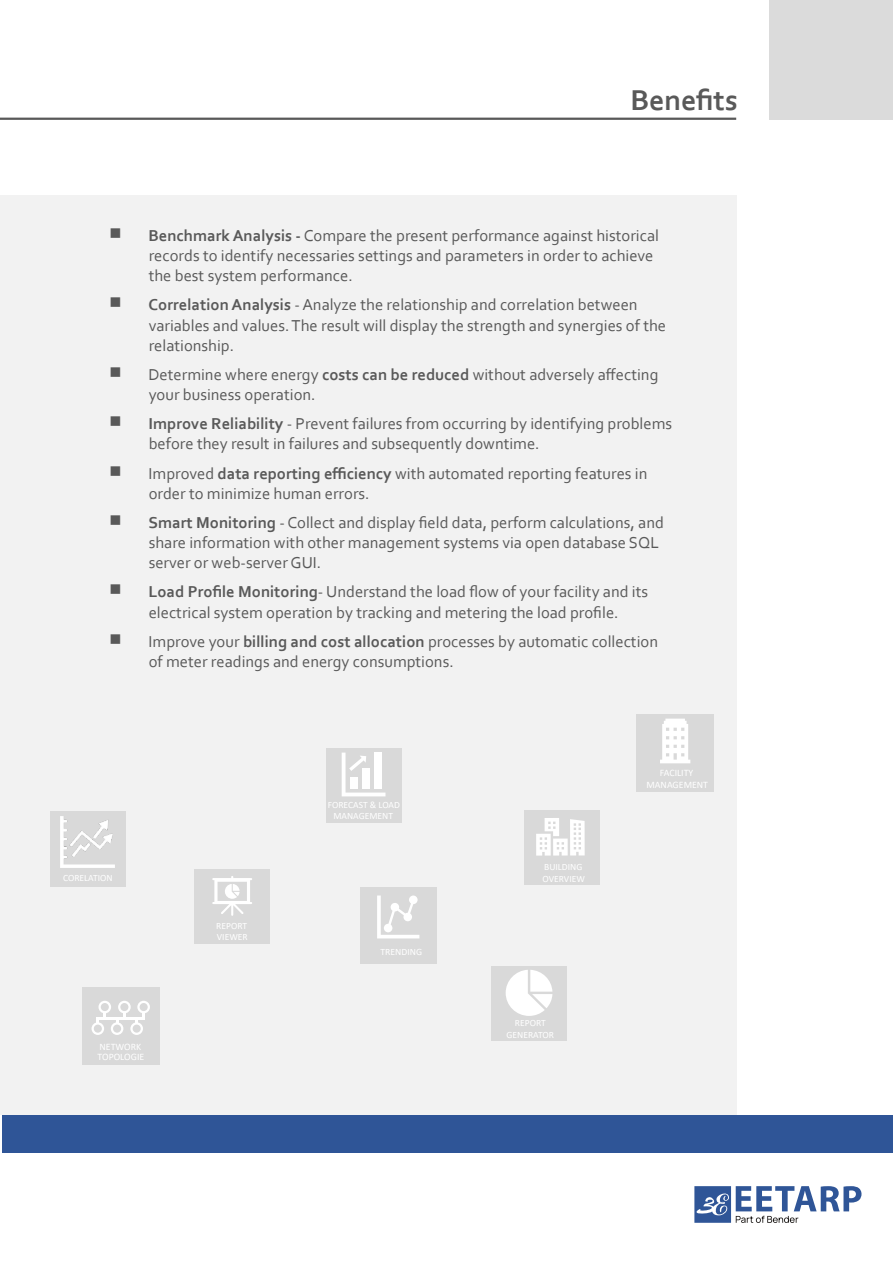
<style>
.page{position:relative;width:893px;height:1263px;background:#fff}
.page>*{position:absolute;margin:0;border:0;box-sizing:border-box;transform-origin:0 0}
.t1{font:700 30px "Corbel";color:#595959}
.t2{font:16.5px/20.1px "Corbel";color:#595959}
.t3{font:9.9px/11.7px "Calibri";color:#fff;text-align:center}
.t4{font:9.6px/11.2px "Calibri";color:#fff;text-align:center}
.s1{font-family:"Myanmar Text";font-size:22.5px}
.s2{font-weight:700}
</style>
<div class="page">
<div style="left:2px;top:1116px;width:891px;height:37px;background:#2f5597"></div>
<div style="left:770px;top:1px;width:123px;height:119px;background:#dbdbdb"></div>
<hr style="left:0;top:118px;width:736px;height:2px;background:#595959">
<div style="left:0;top:195px;width:736px;height:919px;background:#f2f2f2"></div>
<div style="left:491px;top:966px;width:76px;height:75px;background:#d9d9d9"></div>
<svg style="left:506px;top:970px;width:46px;height:46px"></svg>
<div style="left:524px;top:810px;width:76px;height:75px;background:#d9d9d9"></div>
<svg style="left:536px;top:818px;width:49px;height:38px"></svg>
<div style="left:326px;top:748px;width:75px;height:75px;background:#d9d9d9"></div>
<svg style="left:342px;top:753px;width:44px;height:43px"></svg>
<div style="left:194px;top:869px;width:76px;height:75px;background:#d9d9d9"></div>
<svg style="left:212px;top:876px;width:40px;height:40px"></svg>
<div style="left:636px;top:714px;width:77px;height:77px;background:#d9d9d9"></div>
<svg style="left:660px;top:719px;width:30px;height:44px"></svg>
<div style="left:82px;top:988px;width:77px;height:77px;background:#d9d9d9"></div>
<svg style="left:92px;top:1001px;width:58px;height:34px"></svg>
<div style="left:50px;top:812px;width:75px;height:75px;background:#d9d9d9"></div>
<img style="left:61px;top:817px;width:53px;height:50px">
<div style="left:360px;top:887px;width:77px;height:77px;background:#d9d9d9"></div>
<svg style="left:377px;top:895px;width:42px;height:43px"></svg>
<svg style="left:694px;top:1186px;width:168px;height:37px"></svg>
<h1 class="t1" style="left:630px;top:87px;width:109px">Benefits</h1>
<p class="t2" style="left:149px;top:227px;width:512px;text-indent:-40px"><span class="s1">◼</span> <span class="s2">Benchmark Analysis -</span> Compare the present performance against historical records to identify necessaries settings and parameters in order to achieve the best system performance.</p>
<p class="t2" style="left:149px;top:296px;width:519px;text-indent:-40px"><span class="s1">◼</span> <span class="s2">Correlation Analysis</span> - Analyze the relationship and correlation between variables and values. The result will display the strength and synergies of the relationship.</p>
<p class="t2" style="left:149px;top:366px;width:511px;text-indent:-40px"><span class="s1">◼</span> Determine where energy <span class="s2">costs can be reduced</span> without adversely affecting your business operation.</p>
<p class="t2" style="left:149px;top:415px;width:525px;text-indent:-40px"><span class="s1">◼</span> <span class="s2">Improve Reliability</span> - Prevent failures from occurring by identifying problems before they result in failures and subsequently downtime.</p>
<p class="t2" style="left:149px;top:464px;width:500px;text-indent:-40px"><span class="s1">◼</span> Improved <span class="s2">data reporting efficiency</span> with automated reporting features in order to minimize human errors.</p>
<p class="t2" style="left:149px;top:514px;width:517px;text-indent:-40px"><span class="s1">◼</span> <span class="s2">Smart Monitoring</span> - Collect and display field data, perform calculations, and share information with other management systems via open database SQL server or web-server GUI.</p>
<p class="t2" style="left:149px;top:583px;width:501px;text-indent:-40px"><span class="s1">◼</span> <span class="s2">Load Profile Monitoring</span>- Understand the load flow of your facility and its electrical system operation by tracking and metering the load profile.</p>
<p class="t2" style="left:149px;top:633px;width:511px;text-indent:-40px"><span class="s1">◼</span> Improve your <span class="s2">billing and cost allocation</span> processes by automatic collection of meter readings and energy consumptions.</p>
<p class="t4" style="left:63px;top:872px;width:51px">CORELATION</p>
<p class="t3" style="left:98px;top:1042px;width:48px;line-height:10.6px;text-align:left">NETWORK<br>TOPOLOGIE</p>
<p class="t4" style="left:216px;top:921px;width:33px;text-align:left">REPORT<br>VIEWER</p>
<p class="t4" style="left:328px;top:800px;width:74px">FORECAST &amp; LOAD<br>MANAGEMENT</p>
<p class="t4" style="left:381px;top:947px;width:43px">TRENDING</p>
<p class="t4" style="left:543px;top:862px;width:44px;text-align:left">BUILDING<br>OVERVIEW</p>
<p class="t4" style="left:506px;top:1018px;width:49px">REPORT<br>GENERATOR</p>
<p class="t3" style="left:646px;top:768px;width:63px">FACILITY<br>MANAGEMENT</p>
</div>
